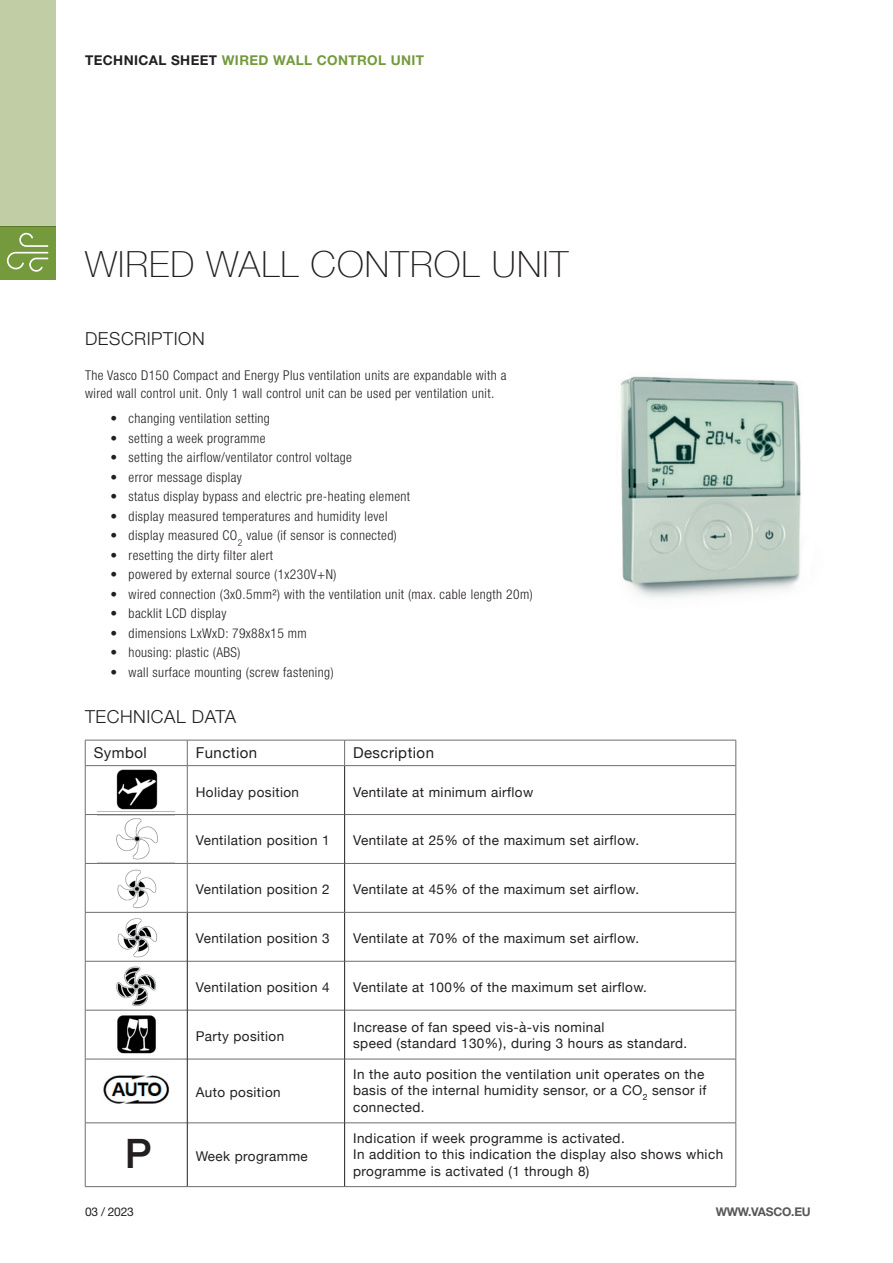
<style>
.page{position:relative;width:893px;height:1263px;background:#fff}
.page>*{position:absolute;margin:0;border:0;box-sizing:border-box;transform-origin:0 0}
.t1{font:500 40.5px "Helvetica Neue";color:#231f20}
.t2{font:100 36px "Helvetica Neue";letter-spacing:.03em;color:#231f20}
.t3{font:300 18px "Helvetica Neue LT Std";letter-spacing:.03em;color:#231f20}
.t4{font:15px "Helvetica Neue";letter-spacing:.03em;color:#231f20}
.t5{font:300 condensed 13.5px/18px "Helvetica Neue LT Std";letter-spacing:.03em;color:#231f20}
.t6{font:13.5px/16.5px "Helvetica Neue";letter-spacing:.03em;color:#231f20}
.t7{font:700 13.5px "Helvetica Neue LT Std";letter-spacing:.03em;color:#759a3d}
.t8{font:700 12px "Helvetica Neue LT Std";letter-spacing:-.02em;color:#57585a}
.t9{font:12px "Helvetica Neue LT Std";letter-spacing:-.02em;color:#231f20}
.s1{color:#231f20}
</style>
<div class="page">
<div style="left:0;top:0;width:55px;height:226px;background:#c1cda4"></div>
<div style="left:0;top:226px;width:55px;height:54px;background:#759a3d"></div>
<svg style="left:7px;top:233px;width:41px;height:39px"></svg>
<img style="left:620px;top:376px;width:181px;height:222px">
<hr style="left:85px;top:766px;width:1px;height:48px;background:#6c6d70">
<hr style="left:85px;top:814px;width:102px;height:1px;background:#6c6d70">
<hr style="left:85px;top:815px;width:1px;height:48px;background:#6c6d70">
<hr style="left:85px;top:863px;width:102px;height:1px;background:#6c6d70">
<hr style="left:85px;top:864px;width:1px;height:48px;background:#6c6d70">
<hr style="left:85px;top:912px;width:102px;height:1px;background:#6c6d70">
<hr style="left:85px;top:912px;width:1px;height:49px;background:#6c6d70">
<hr style="left:85px;top:961px;width:102px;height:1px;background:#6c6d70">
<hr style="left:85px;top:961px;width:1px;height:49px;background:#6c6d70">
<hr style="left:85px;top:1010px;width:102px;height:1px;background:#6c6d70">
<hr style="left:85px;top:1010px;width:1px;height:49px;background:#6c6d70">
<hr style="left:85px;top:1059px;width:102px;height:1px;background:#6c6d70">
<hr style="left:85px;top:1059px;width:1px;height:64px;background:#6c6d70">
<hr style="left:85px;top:1122px;width:102px;height:1px;background:#6c6d70">
<hr style="left:85px;top:1123px;width:1px;height:63px;background:#6c6d70">
<hr style="left:85px;top:1186px;width:102px;height:1px;background:#6c6d70">
<hr style="left:187px;top:766px;width:1px;height:48px;background:#6c6d70">
<hr style="left:736px;top:766px;width:1px;height:48px;background:#6c6d70">
<hr style="left:187px;top:814px;width:158px;height:1px;background:#6c6d70">
<hr style="left:187px;top:815px;width:1px;height:48px;background:#6c6d70">
<hr style="left:345px;top:814px;width:391px;height:1px;background:#6c6d70">
<hr style="left:736px;top:815px;width:1px;height:48px;background:#6c6d70">
<hr style="left:187px;top:863px;width:158px;height:1px;background:#6c6d70">
<hr style="left:187px;top:864px;width:1px;height:48px;background:#6c6d70">
<hr style="left:345px;top:863px;width:391px;height:1px;background:#6c6d70">
<hr style="left:736px;top:864px;width:1px;height:48px;background:#6c6d70">
<hr style="left:736px;top:912px;width:1px;height:49px;background:#6c6d70">
<hr style="left:187px;top:961px;width:158px;height:1px;background:#6c6d70">
<hr style="left:345px;top:961px;width:391px;height:1px;background:#6c6d70">
<hr style="left:736px;top:961px;width:1px;height:49px;background:#6c6d70">
<hr style="left:187px;top:1010px;width:157px;height:1px;background:#6c6d70">
<hr style="left:736px;top:1010px;width:1px;height:49px;background:#6c6d70">
<hr style="left:187px;top:1059px;width:158px;height:1px;background:#6c6d70">
<hr style="left:345px;top:1059px;width:391px;height:1px;background:#6c6d70">
<hr style="left:736px;top:1059px;width:1px;height:64px;background:#6c6d70">
<hr style="left:187px;top:1122px;width:158px;height:1px;background:#6c6d70">
<hr style="left:345px;top:1122px;width:391px;height:1px;background:#6c6d70">
<hr style="left:736px;top:1123px;width:1px;height:63px;background:#6c6d70">
<hr style="left:187px;top:1186px;width:158px;height:1px;background:#6c6d70">
<hr style="left:345px;top:1186px;width:391px;height:1px;background:#6c6d70">
<hr style="left:344px;top:766px;width:1px;height:48px;background:#231f20">
<hr style="left:344px;top:815px;width:1px;height:48px;background:#231f20">
<hr style="left:344px;top:864px;width:1px;height:48px;background:#231f20">
<hr style="left:187px;top:912px;width:1px;height:49px;background:#231f20">
<hr style="left:344px;top:912px;width:1px;height:49px;background:#231f20">
<hr style="left:187px;top:961px;width:1px;height:49px;background:#231f20">
<hr style="left:344px;top:961px;width:1px;height:49px;background:#231f20">
<hr style="left:187px;top:1010px;width:1px;height:49px;background:#231f20">
<hr style="left:344px;top:1010px;width:1px;height:49px;background:#231f20">
<hr style="left:187px;top:1059px;width:1px;height:64px;background:#231f20">
<hr style="left:344px;top:1059px;width:1px;height:64px;background:#231f20">
<hr style="left:187px;top:1123px;width:1px;height:63px;background:#231f20">
<hr style="left:344px;top:1123px;width:1px;height:63px;background:#231f20">
<hr style="left:85px;top:740px;width:102px;height:1px;background:#6c6d70">
<svg style="left:85px;top:740px;width:1px;height:25px"></svg>
<hr style="left:187px;top:740px;width:158px;height:1px;background:#6c6d70">
<svg style="left:187px;top:740px;width:1px;height:25px"></svg>
<hr style="left:345px;top:740px;width:391px;height:1px;background:#6c6d70">
<svg style="left:344px;top:740px;width:1px;height:25px"></svg>
<svg style="left:736px;top:740px;width:1px;height:26px"></svg>
<hr style="left:85px;top:765px;width:102px;height:1px;background:#6c6d70">
<hr style="left:187px;top:765px;width:158px;height:1px;background:#6c6d70">
<hr style="left:345px;top:765px;width:391px;height:1px;background:#6c6d70">
<hr style="left:187px;top:912px;width:158px;height:1px;background:#6c6d70">
<hr style="left:345px;top:912px;width:391px;height:1px;background:#6c6d70">
<hr style="left:345px;top:1010px;width:391px;height:1px;background:#6c6d70">
<img style="left:116px;top:769px;width:42px;height:41px">
<img style="left:98px;top:815px;width:76px;height:45px">
<img style="left:117px;top:869px;width:40px;height:40px">
<img style="left:117px;top:918px;width:41px;height:39px">
<img style="left:116px;top:966px;width:40px;height:40px">
<img style="left:117px;top:1015px;width:39px;height:39px">
<img style="left:103px;top:1075px;width:67px;height:29px">
<p class="t7" style="left:85px;top:52px;width:341px"><span class="s1">TECHNICAL SHEET</span> WIRED WALL CONTROL UNIT</p>
<h2 class="t2" style="left:85px;top:237px;width:485px">WIRED WALL CONTROL UNIT</h2>
<h3 class="t3" style="left:85px;top:327px;width:121px">DESCRIPTION</h3>
<p class="t5" style="left:85px;top:366px;width:423px">The Vasco D150 Compact and Energy Plus ventilation units are expandable with a wired wall control unit. Only 1 wall control unit can be used per ventilation unit.</p>
<p class="t5" style="left:111px;top:409px;width:161px">• changing ventilation setting</p>
<p class="t5" style="left:111px;top:429px;width:157px">• setting a week programme</p>
<p class="t5" style="left:111px;top:448px;width:243px">• setting the airflow/ventilator control voltage</p>
<p class="t5" style="left:111px;top:468px;width:133px">• error message display</p>
<p class="t5" style="left:111px;top:487px;width:301px">• status display bypass and electric pre-heating element</p>
<p class="t5" style="left:111px;top:507px;width:278px">• display measured temperatures and humidity level</p>
<p class="t5" style="left:111px;top:526px;width:288px">• display measured CO<sub>2</sub> value (if sensor is connected)</p>
<p class="t5" style="left:111px;top:546px;width:164px">• resetting the dirty filter alert</p>
<p class="t5" style="left:111px;top:565px;width:227px">• powered by external source (1x230V+N)</p>
<p class="t5" style="left:111px;top:585px;width:424px">• wired connection (3x0.5mm²) with the ventilation unit (max. cable length 20m)</p>
<p class="t5" style="left:111px;top:604px;width:117px">• backlit LCD display</p>
<p class="t5" style="left:111px;top:624px;width:198px">• dimensions LxWxD: 79x88x15 mm</p>
<p class="t5" style="left:111px;top:643px;width:131px">• housing: plastic (ABS)</p>
<p class="t5" style="left:111px;top:663px;width:225px">• wall surface mounting (screw fastening)</p>
<h3 class="t3" style="left:85px;top:706px;width:152px">TECHNICAL DATA</h3>
<p class="t4" style="left:94px;top:742px;width:55px">Symbol</p>
<p class="t4" style="left:196px;top:742px;width:63px">Function</p>
<p class="t4" style="left:353px;top:742px;width:82px">Description</p>
<p class="t6" style="left:196px;top:784px;width:105px">Holiday position</p>
<p class="t6" style="left:353px;top:784px;width:182px">Ventilate at minimum airflow</p>
<p class="t6" style="left:196px;top:833px;width:135px">Ventilation position 1</p>
<p class="t6" style="left:353px;top:833px;width:287px">Ventilate at 25% of the maximum set airflow.</p>
<p class="t6" style="left:196px;top:882px;width:135px">Ventilation position 2</p>
<p class="t6" style="left:353px;top:882px;width:287px">Ventilate at 45% of the maximum set airflow.</p>
<p class="t6" style="left:196px;top:931px;width:135px">Ventilation position 3</p>
<p class="t6" style="left:353px;top:931px;width:287px">Ventilate at 70% of the maximum set airflow.</p>
<p class="t6" style="left:196px;top:980px;width:135px">Ventilation position 4</p>
<p class="t6" style="left:353px;top:980px;width:295px">Ventilate at 100% of the maximum set airflow.</p>
<p class="t6" style="left:196px;top:1029px;width:90px">Party position</p>
<p class="t6" style="left:353px;top:1019px;width:336px">Increase of fan speed vis-à-vis nominal<br>speed (standard 130%), during 3 hours as standard.</p>
<p class="t6" style="left:196px;top:1085px;width:86px">Auto position</p>
<p class="t6" style="left:353px;top:1066px;width:355px">In the auto position the ventilation unit operates on the basis of the internal humidity sensor, or a CO<sub>2</sub> sensor if connected.</p>
<h1 class="t1" style="left:125px;top:1121px;width:29px">P</h1>
<p class="t6" style="left:196px;top:1149px;width:114px">Week programme</p>
<p class="t6" style="left:353px;top:1130px;width:372px">Indication if week programme is activated.<br>In addition to this indication the display also shows which</p>
<p class="t6" style="left:353px;top:1163px;width:238px">programme is activated (1 through 8)</p>
<p class="t9" style="left:85px;top:1205px;width:50px">03 / 2023</p>
<p class="t8" style="left:716px;top:1204px;width:97px">WWW.VASCO.EU</p>
</div>
